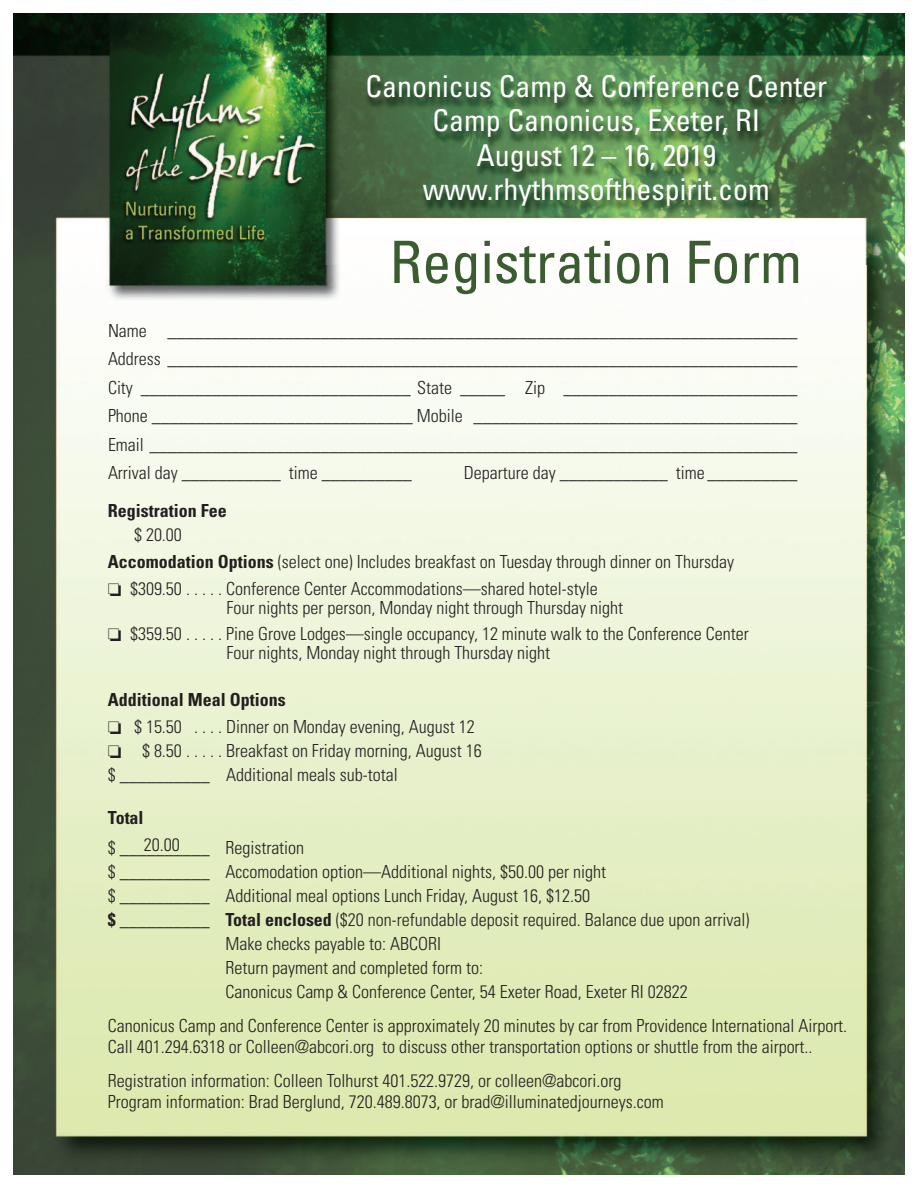
<style>
.page{position:relative;width:918px;height:1188px;background:#fff}
.page>*{position:absolute;margin:0;border:0;box-sizing:border-box;transform-origin:0 0}
.t1{font:condensed 58.5px "Univers";color:#3b5c31}
.t2{font:condensed 30px/34.5px "Univers";color:#fff;text-align:center}
.t3{font:300 condensed 18px/28.5px "Univers";color:#231f20}
.t4{font:700 condensed 18px "Univers";color:#231f20}
.s1{font-weight:700}
</style>
<div class="page">
<img style="left:14px;top:14px;width:890px;height:1161px">
<img style="left:323px;top:70px;width:555px;height:195px">
<h2 class="t2" style="left:366px;top:71px;width:463px">Canonicus Camp &amp; Conference Center<br>Camp Canonicus, Exeter, RI<br>August 12 – 16, 2019 www.rhythmsofthespirit.com</h2>
<h1 class="t1" style="left:390px;top:241px;width:414px">Registration Form</h1>
<p class="t3" style="left:108px;top:318px;width:691px;text-align:justify">Name ______________________________________________________________________ Address ______________________________________________________________________ City ______________________________ State _____ Zip __________________________ Phone _____________________________ Mobile ____________________________________ Email ________________________________________________________________________ Arrival day ___________ time __________</p>
<p class="t3" style="left:464px;top:460px;width:335px">Departure day ____________ time __________</p>
<p class="t4" style="left:108px;top:504px;width:120px">Registration Fee</p>
<p class="t3" style="left:108px;top:523px;width:628px;line-height:27px;text-indent:26px">$ 20.00<br><span class="s1">Accomodation Options</span> (select one) Includes breakfast on Tuesday through dinner on Thursday ❏ $309.50 . . . . . Conference Center Accommodations—shared hotel-style</p>
<p class="t3" style="left:108px;top:597px;width:642px;line-height:25.5px;text-align:center">Four nights per person, Monday night through Thursday night<br>❏ $359.50 . . . . . Pine Grove Lodges—single occupancy, 12 minute walk to the Conference Center</p>
<p class="t3" style="left:227px;top:640px;width:325px">Four nights, Monday night through Thursday night</p>
<p class="t3" style="left:108px;top:688px;width:368px;line-height:27px"><span class="s1">Additional Meal Options<br></span>❏ $ 15.50 . . . . Dinner on Monday evening, August 12</p>
<p class="t3" style="left:108px;top:740px;width:375px;line-height:24px">❏ $ 8.50 . . . . . Breakfast on Friday morning, August 16 $ __________ Additional meals sub-total</p>
<p class="t4" style="left:108px;top:811px;width:37px">Total</p>
<p class="t3" style="left:108px;top:835px;width:198px">$ ___2_0_.0_0____ Registration</p>
<p class="t3" style="left:108px;top:859px;width:500px">$ __________ Accomodation option—Additional nights, $50.00 per night</p>
<p class="t3" style="left:108px;top:883px;width:484px">$ __________ Additional meal options Lunch Friday, August 16, $12.50</p>
<p class="t3" style="left:108px;top:907px;width:643px"><span class="s1">$</span> __________ <span class="s1">Total enclosed</span> ($20 non-refundable deposit required. Balance due upon arrival)</p>
<p class="t3" style="left:225px;top:931px;width:217px">Make checks payable to: ABCORI</p>
<p class="t3" style="left:225px;top:955px;width:259px">Return payment and completed form to:</p>
<p class="t3" style="left:225px;top:979px;width:464px">Canonicus Camp &amp; Conference Center, 54 Exeter Road, Exeter RI 02822</p>
<p class="t3" style="left:108px;top:1017px;width:741px;line-height:21px">Canonicus Camp and Conference Center is approximately 20 minutes by car from Providence International Airport.<br>Call 401.294.6318 or Colleen@abcori.org to discuss other transportation options or shuttle from the airport..</p>
<p class="t3" style="left:108px;top:1072px;width:557px;line-height:21px">Registration information: Colleen Tolhurst 401.522.9729, or colleen@abcori.org<br>Program information: Brad Berglund, 720.489.8073, or brad@illuminatedjourneys.com</p>
</div>
